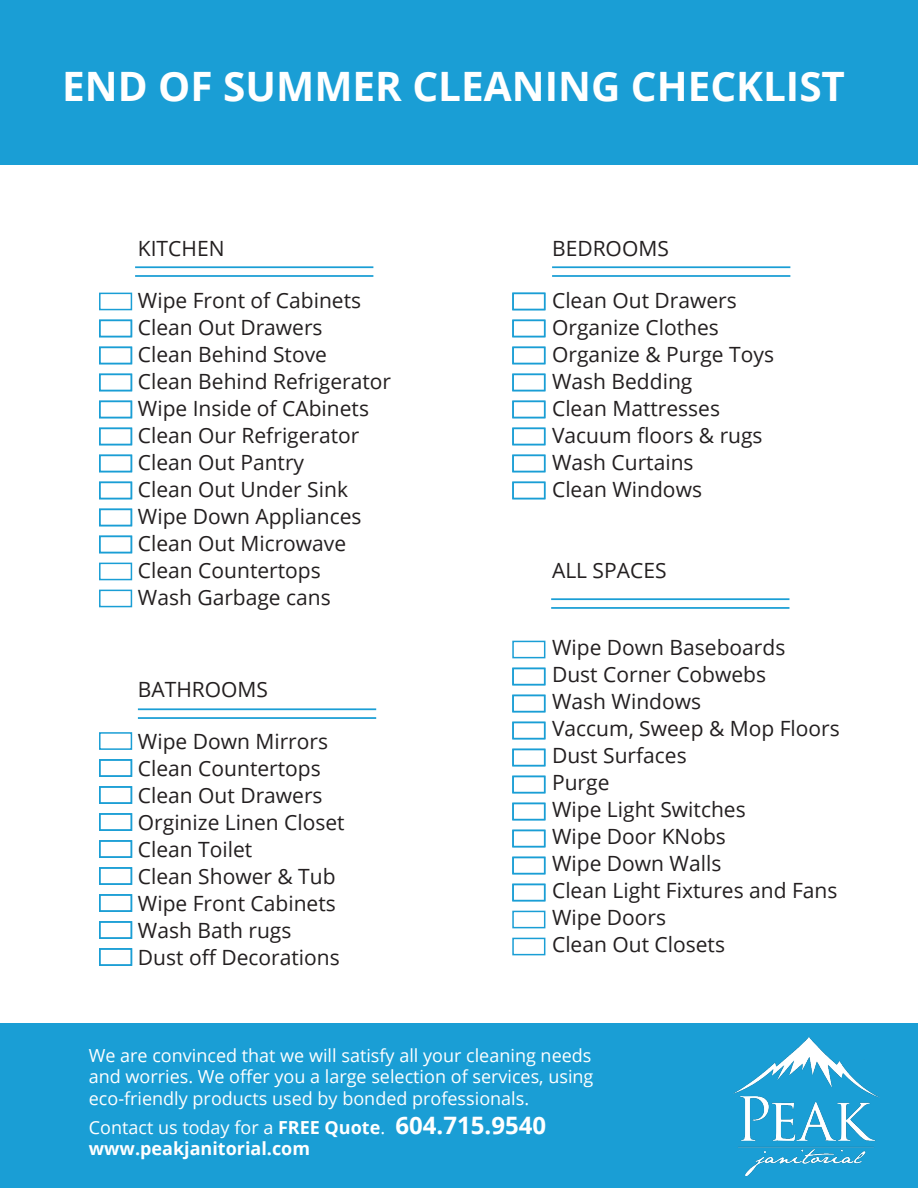
<style>
.page{position:relative;width:918px;height:1188px;background:#fff}
.page>*{position:absolute;margin:0;border:0;box-sizing:border-box;transform-origin:0 0}
.t1{font:700 40.5px "Open Sans";color:#fff}
.t2{font:21px "Open Sans";color:#231f20}
.t3{font:18px/21.6px "Open Sans";color:#fff;text-align:justify}
.t4{font:700 18px "Open Sans";color:#fff}
.s1{font-weight:700}
.s2{font-weight:700;font-size:24px}
</style>
<div class="page">
<div style="left:0;top:0;width:918px;height:164px;background:#1a9ed5"></div>
<div style="left:0;top:1024px;width:918px;height:164px;background:#1a9ed5"></div>
<img style="left:733px;top:1038px;width:147px;height:137px">
<div style="left:99px;top:293px;width:33px;height:17px;border:2px solid #1a9ed5"></div>
<div style="left:99px;top:320px;width:33px;height:17px;border:2px solid #1a9ed5"></div>
<div style="left:99px;top:347px;width:33px;height:17px;border:2px solid #1a9ed5"></div>
<div style="left:99px;top:374px;width:33px;height:17px;border:2px solid #1a9ed5"></div>
<div style="left:99px;top:401px;width:33px;height:17px;border:2px solid #1a9ed5"></div>
<div style="left:99px;top:428px;width:33px;height:17px;border:2px solid #1a9ed5"></div>
<div style="left:99px;top:455px;width:33px;height:17px;border:2px solid #1a9ed5"></div>
<div style="left:99px;top:482px;width:33px;height:17px;border:2px solid #1a9ed5"></div>
<div style="left:99px;top:509px;width:33px;height:17px;border:2px solid #1a9ed5"></div>
<div style="left:99px;top:536px;width:33px;height:17px;border:2px solid #1a9ed5"></div>
<div style="left:99px;top:563px;width:33px;height:17px;border:2px solid #1a9ed5"></div>
<div style="left:99px;top:590px;width:33px;height:17px;border:2px solid #1a9ed5"></div>
<div style="left:512px;top:641px;width:33px;height:17px;border:2px solid #1a9ed5"></div>
<div style="left:512px;top:668px;width:33px;height:17px;border:2px solid #1a9ed5"></div>
<div style="left:512px;top:695px;width:33px;height:17px;border:2px solid #1a9ed5"></div>
<div style="left:512px;top:722px;width:33px;height:17px;border:2px solid #1a9ed5"></div>
<div style="left:512px;top:749px;width:33px;height:17px;border:2px solid #1a9ed5"></div>
<div style="left:512px;top:776px;width:33px;height:17px;border:2px solid #1a9ed5"></div>
<div style="left:512px;top:803px;width:33px;height:17px;border:2px solid #1a9ed5"></div>
<div style="left:512px;top:830px;width:33px;height:17px;border:2px solid #1a9ed5"></div>
<div style="left:512px;top:857px;width:33px;height:17px;border:2px solid #1a9ed5"></div>
<div style="left:512px;top:884px;width:33px;height:17px;border:2px solid #1a9ed5"></div>
<div style="left:512px;top:911px;width:33px;height:17px;border:2px solid #1a9ed5"></div>
<div style="left:512px;top:938px;width:33px;height:17px;border:2px solid #1a9ed5"></div>
<div style="left:99px;top:732px;width:33px;height:18px;border:2px solid #1a9ed5"></div>
<div style="left:99px;top:759px;width:33px;height:18px;border:2px solid #1a9ed5"></div>
<div style="left:99px;top:786px;width:33px;height:18px;border:2px solid #1a9ed5"></div>
<div style="left:99px;top:813px;width:33px;height:18px;border:2px solid #1a9ed5"></div>
<div style="left:99px;top:840px;width:33px;height:18px;border:2px solid #1a9ed5"></div>
<div style="left:99px;top:867px;width:33px;height:18px;border:2px solid #1a9ed5"></div>
<div style="left:512px;top:401px;width:33px;height:17px;border:2px solid #1a9ed5"></div>
<div style="left:512px;top:293px;width:33px;height:17px;border:2px solid #1a9ed5"></div>
<div style="left:99px;top:894px;width:33px;height:18px;border:2px solid #1a9ed5"></div>
<div style="left:512px;top:428px;width:33px;height:17px;border:2px solid #1a9ed5"></div>
<div style="left:512px;top:320px;width:33px;height:17px;border:2px solid #1a9ed5"></div>
<div style="left:99px;top:921px;width:33px;height:18px;border:2px solid #1a9ed5"></div>
<div style="left:512px;top:455px;width:33px;height:17px;border:2px solid #1a9ed5"></div>
<div style="left:512px;top:347px;width:33px;height:17px;border:2px solid #1a9ed5"></div>
<div style="left:99px;top:948px;width:33px;height:18px;border:2px solid #1a9ed5"></div>
<div style="left:512px;top:482px;width:33px;height:17px;border:2px solid #1a9ed5"></div>
<div style="left:512px;top:374px;width:33px;height:17px;border:2px solid #1a9ed5"></div>
<hr style="left:135px;top:266px;width:238px;height:2px;background:#1a9ed5">
<hr style="left:135px;top:275px;width:238px;height:2px;background:#1a9ed5">
<hr style="left:138px;top:708px;width:238px;height:2px;background:#1a9ed5">
<hr style="left:138px;top:717px;width:238px;height:2px;background:#1a9ed5">
<hr style="left:552px;top:266px;width:238px;height:2px;background:#1a9ed5">
<hr style="left:552px;top:275px;width:238px;height:2px;background:#1a9ed5">
<hr style="left:551px;top:598px;width:238px;height:2px;background:#1a9ed5">
<hr style="left:551px;top:607px;width:238px;height:2px;background:#1a9ed5">
<p class="t1" style="left:62px;top:57px;width:784px">END OF SUMMER CLEANING CHECKLIST</p>
<p class="t2" style="left:138px;top:234px;width:88px">KITCHEN</p>
<p class="t2" style="left:138px;top:286px;width:225px">Wipe Front of Cabinets</p>
<p class="t2" style="left:138px;top:313px;width:186px">Clean Out Drawers</p>
<p class="t2" style="left:138px;top:340px;width:191px">Clean Behind Stove</p>
<p class="t2" style="left:138px;top:367px;width:255px">Clean Behind Refrigerator</p>
<p class="t2" style="left:138px;top:394px;width:233px">Wipe Inside of CAbinets</p>
<p class="t2" style="left:138px;top:421px;width:223px">Clean Our Refrigerator</p>
<p class="t2" style="left:138px;top:448px;width:168px">Clean Out Pantry</p>
<p class="t2" style="left:138px;top:475px;width:212px">Clean Out Under Sink</p>
<p class="t2" style="left:138px;top:502px;width:225px">Wipe Down Appliances</p>
<p class="t2" style="left:138px;top:529px;width:210px">Clean Out Microwave</p>
<p class="t2" style="left:138px;top:556px;width:184px">Clean Countertops</p>
<p class="t2" style="left:138px;top:583px;width:194px">Wash Garbage cans</p>
<p class="t2" style="left:138px;top:675px;width:132px">BATHROOMS</p>
<p class="t2" style="left:138px;top:727px;width:192px">Wipe Down Mirrors</p>
<p class="t2" style="left:138px;top:754px;width:184px">Clean Countertops</p>
<p class="t2" style="left:138px;top:781px;width:186px">Clean Out Drawers</p>
<p class="t2" style="left:138px;top:808px;width:208px">Orginize Linen Closet</p>
<p class="t2" style="left:138px;top:835px;width:116px">Clean Toilet</p>
<p class="t2" style="left:138px;top:862px;width:199px">Clean Shower &amp; Tub</p>
<p class="t2" style="left:138px;top:889px;width:199px">Wipe Front Cabinets</p>
<p class="t2" style="left:138px;top:916px;width:155px">Wash Bath rugs</p>
<p class="t2" style="left:138px;top:943px;width:203px">Dust off Decorations</p>
<p class="t2" style="left:552px;top:234px;width:118px">BEDROOMS</p>
<p class="t2" style="left:552px;top:286px;width:186px">Clean Out Drawers</p>
<p class="t2" style="left:552px;top:313px;width:168px">Organize Clothes</p>
<p class="t2" style="left:552px;top:340px;width:223px">Organize &amp; Purge Toys</p>
<p class="t2" style="left:552px;top:367px;width:142px">Wash Bedding</p>
<p class="t2" style="left:552px;top:394px;width:170px">Clean Mattresses</p>
<p class="t2" style="left:552px;top:421px;width:212px">Vacuum floors &amp; rugs</p>
<p class="t2" style="left:552px;top:448px;width:143px">Wash Curtains</p>
<p class="t2" style="left:552px;top:475px;width:151px">Clean Windows</p>
<p class="t2" style="left:552px;top:556px;width:116px">ALL SPACES</p>
<p class="t2" style="left:552px;top:633px;width:235px">Wipe Down Baseboards</p>
<p class="t2" style="left:552px;top:660px;width:216px">Dust Corner Cobwebs</p>
<p class="t2" style="left:552px;top:687px;width:151px">Wash Windows</p>
<p class="t2" style="left:552px;top:714px;width:289px">Vaccum, Sweep &amp; Mop Floors</p>
<p class="t2" style="left:552px;top:741px;width:136px">Dust Surfaces</p>
<p class="t2" style="left:552px;top:768px;width:59px">Purge</p>
<p class="t2" style="left:552px;top:795px;width:195px">Wipe Light Switches</p>
<p class="t2" style="left:552px;top:822px;width:175px">Wipe Door KNobs</p>
<p class="t2" style="left:552px;top:849px;width:171px">Wipe Down Walls</p>
<p class="t2" style="left:552px;top:876px;width:287px">Clean Light Fixtures and Fans</p>
<p class="t2" style="left:552px;top:903px;width:116px">Wipe Doors</p>
<p class="t2" style="left:552px;top:930px;width:174px">Clean Out Closets</p>
<p class="t3" style="left:89px;top:1044px;width:506px">We are convinced that we will satisfy all your cleaning needs and worries. We offer you a large selection of services, using eco-friendly products used by bonded professionals.</p>
<p class="t3" style="left:89px;top:1116px;width:459px">Contact us today for a <span class="s1">FREE Quote</span>. <span class="s2">604.715.9540</span></p>
<p class="t4" style="left:89px;top:1136px;width:223px">www.peakjanitorial.com</p>
</div>
